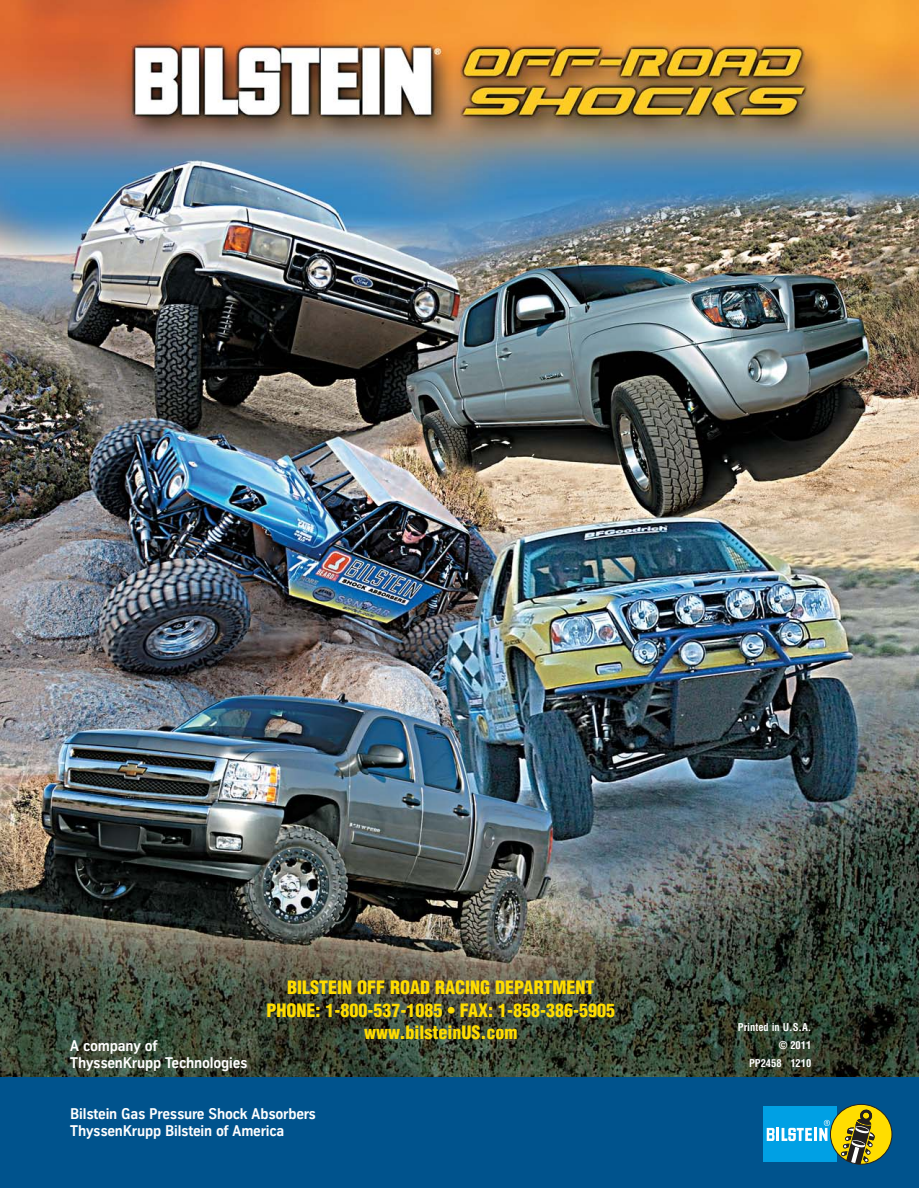
<style>
.page{position:relative;width:919px;height:1188px;background:#fff}
.page>*{position:absolute;margin:0;border:0;box-sizing:border-box;transform-origin:0 0}
.t1{font:900 condensed 18px/22.5px "Helvetica";color:#fd0;text-align:center}
.t2{font:700 15px/17.2px "TK Type";letter-spacing:-.01em;color:#fff}
.t3{font:700 condensed 10.5px/18px "Helvetica";color:#fff;text-align:right}
</style>
<div class="page">
<img style="left:0;top:0;width:918px;height:1077px">
<div style="left:0;top:1077px;width:918px;height:110px;background:#00538d"></div>
<div style="left:763px;top:1106px;width:73px;height:56px;background:#00a0e4"></div>
<svg style="left:766px;top:1119px;width:63px;height:21px"></svg>
<div style="left:830px;top:1104px;width:61px;height:60px;background:#fd0;border-radius:50%"></div>
<svg style="left:840px;top:1108px;width:35px;height:56px"></svg>
<div style="left:829px;top:1103px;width:63px;height:61px;border:1px solid #231f20;border-radius:50%"></div>
<p class="t2" style="left:70px;top:1038px;width:179px">A company of<br>ThyssenKrupp Technologies</p>
<p class="t1" style="left:266px;top:977px;width:350px">BILSTEIN OFF ROAD RACING DEPARTMENT<br>PHONE: 1-800-537-1085 • FAX: 1-858-386-5905 www.bilsteinUS.com</p>
<p class="t2" style="left:70px;top:1106px;width:247px">Bilstein Gas Pressure Shock Absorbers<br>ThyssenKrupp Bilstein of America</p>
<p class="t3" style="left:737px;top:1019px;width:75px">Printed in U.S.A. © 2011<br>PP2458 1210</p>
</div>
